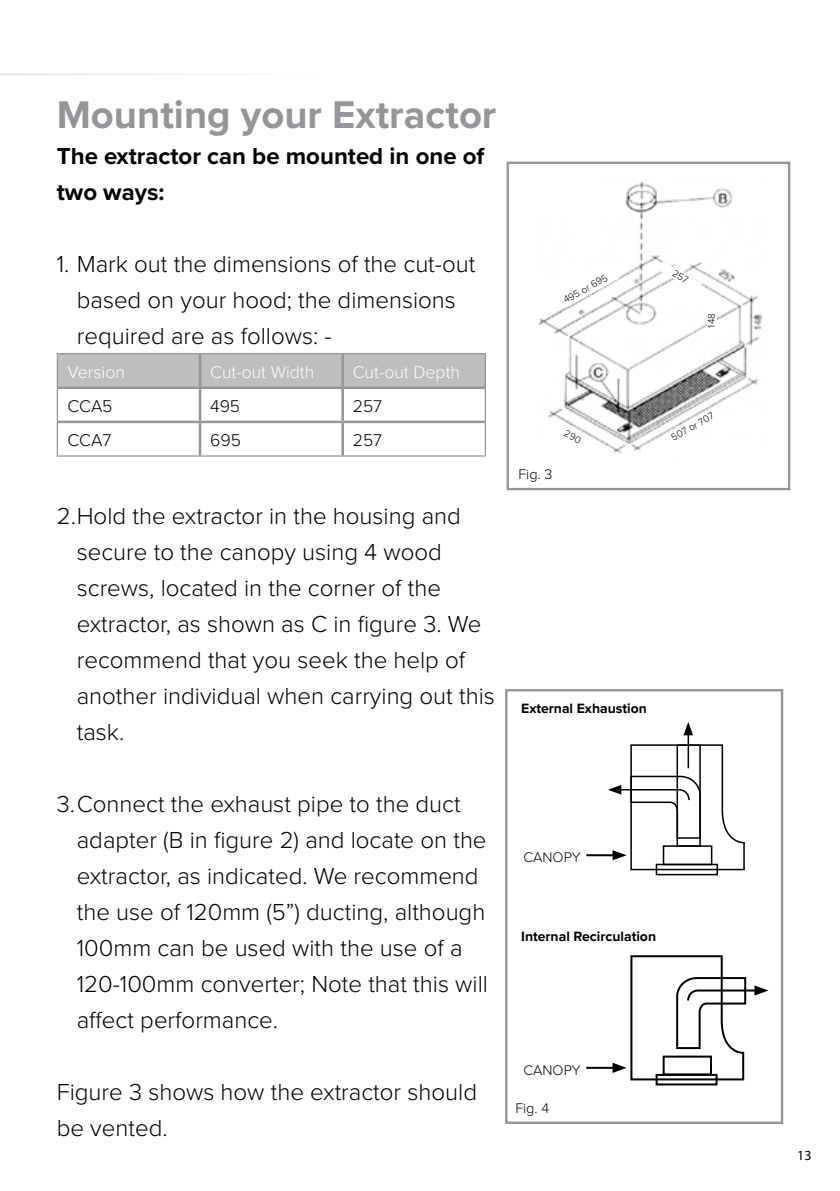
<style>
.page{position:relative;width:840px;height:1191px;background:#fff}
.page>*{position:absolute;margin:0;border:0;box-sizing:border-box;transform-origin:0 0}
.t1{font:700 40px "Proxima Nova";color:#939598}
.t2{font:300 24px/36px "Proxima Nova";color:#000}
.t3{font:700 24px/36px "Proxima Nova";color:#000}
.t4{font:300 17.6px "Proxima Nova";color:#fff}
.t5{font:300 17.6px "Proxima Nova";color:#000}
.t6{font:300 14.4px "Proxima Nova";color:#000}
.t7{font:700 14px "Proxima Nova";color:#000}
.t8{font:14px "Myriad Pro";color:#000}
.t9{font:300 10px "Proxima Nova";color:#000}
</style>
<div class="page">
<hr style="left:0;top:74px;width:839px;height:1px;background:#bcbec0">
<div style="left:506px;top:162px;width:283px;height:328px;background:#fff;border:2px solid #939598"></div>
<img style="left:538px;top:181px;width:225px;height:273px">
<div style="left:505px;top:689px;width:277px;height:435px;background:#fff;border:2px solid #939598"></div>
<div style="left:655px;top:863px;width:62px;height:12px;border:2px solid #000"></div>
<hr style="left:687px;top:732px;width:1px;height:36px;background:#000">
<svg style="left:683px;top:722px;width:9px;height:13px"></svg>
<hr style="left:586px;top:854px;width:29px;height:2px;background:#000">
<svg style="left:607px;top:743px;width:138px;height:128px"></svg>
<svg style="left:561px;top:268px;width:57px;height:39px"></svg>
<div style="left:706px;top:307px;width:10px;height:27px;background:#fff"></div>
<div style="left:58px;top:354px;width:426px;height:32px;background:#bcbec0"></div>
<hr style="left:57px;top:353px;width:143px;height:1px;background:#939598">
<hr style="left:57px;top:354px;width:1px;height:34px;background:#939598">
<hr style="left:200px;top:353px;width:142px;height:1px;background:#939598">
<hr style="left:342px;top:353px;width:143px;height:1px;background:#939598">
<hr style="left:484px;top:354px;width:1px;height:34px;background:#939598">
<hr style="left:57px;top:388px;width:1px;height:34px;background:#939598">
<hr style="left:484px;top:388px;width:1px;height:34px;background:#939598">
<hr style="left:57px;top:422px;width:1px;height:33px;background:#939598">
<hr style="left:484px;top:422px;width:1px;height:33px;background:#939598">
<hr style="left:57px;top:455px;width:143px;height:1px;background:#939598">
<hr style="left:200px;top:455px;width:142px;height:1px;background:#939598">
<hr style="left:342px;top:455px;width:143px;height:1px;background:#939598">
<hr style="left:199px;top:354px;width:2px;height:32px;background:#939598">
<hr style="left:341px;top:354px;width:3px;height:32px;background:#939598">
<hr style="left:58px;top:386px;width:142px;height:3px;background:#939598">
<hr style="left:200px;top:386px;width:142px;height:3px;background:#939598">
<hr style="left:199px;top:389px;width:2px;height:31px;background:#939598">
<hr style="left:342px;top:386px;width:142px;height:3px;background:#939598">
<hr style="left:341px;top:389px;width:3px;height:31px;background:#939598">
<hr style="left:58px;top:420px;width:142px;height:3px;background:#939598">
<hr style="left:200px;top:420px;width:142px;height:3px;background:#939598">
<hr style="left:199px;top:423px;width:2px;height:32px;background:#939598">
<hr style="left:342px;top:420px;width:142px;height:3px;background:#939598">
<hr style="left:341px;top:423px;width:3px;height:32px;background:#939598">
<div style="left:655px;top:1074px;width:62px;height:11px;border:2px solid #000"></div>
<hr style="left:586px;top:1066px;width:29px;height:2px;background:#000">
<svg style="left:612px;top:955px;width:156px;height:126px"></svg>
<svg style="left:669px;top:405px;width:57px;height:39px"></svg>
<svg style="left:658px;top:261px;width:43px;height:31px"></svg>
<svg style="left:550px;top:421px;width:45px;height:33px"></svg>
<h1 class="t1" style="left:57px;top:91px;width:441px">Mounting your Extractor</h1>
<p class="t3" style="left:57px;top:139px;width:429px">The extractor can be mounted in one of two ways:</p>
<p class="t2" style="left:77px;top:246px;width:400px;text-indent:-20px">1. Mark out the dimensions of the cut-out based on your hood; the dimensions required are as follows: -</p>
<p class="t4" style="left:67px;top:361px;width:59px">Version</p>
<p class="t4" style="left:210px;top:361px;width:106px">Cut-out Width</p>
<p class="t4" style="left:352px;top:361px;width:109px">Cut-out Depth</p>
<p class="t5" style="left:67px;top:395px;width:47px">CCA5</p>
<p class="t5" style="left:210px;top:395px;width:32px">495</p>
<p class="t5" style="left:352px;top:395px;width:31px">257</p>
<p class="t5" style="left:67px;top:429px;width:45px">CCA7</p>
<p class="t5" style="left:210px;top:429px;width:32px">695</p>
<p class="t5" style="left:352px;top:429px;width:31px">257</p>
<p class="t2" style="left:77px;top:498px;width:419px;text-indent:-20px">2.Hold the extractor in the housing and secure to the canopy using 4 wood screws, located in the corner of the extractor, as shown as C in figure 3. We recommend that you seek the help of another individual when carrying out this task.</p>
<p class="t9" style="left:561px;top:295px;width:50px;rotate:-29deg">495 or 695</p>
<p class="t6" style="left:518px;top:465px;width:35px">Fig. 3</p>
<p class="t7" style="left:521px;top:700px;width:127px">External Exhaustion</p>
<p class="t9" style="left:705px;top:327px;width:16px;rotate:-90deg">148</p>
<p class="t9" style="left:668px;top:433px;width:49px;rotate:-29deg">507 or 707</p>
<p class="t2" style="left:77px;top:786px;width:412px;text-indent:-20px">3.Connect the exhaust pipe to the duct adapter (B in figure 2) and locate on the extractor, as indicated. We recommend the use of 120mm (5”) ducting, although 100mm can be used with the use of a 120-100mm converter; Note that this will affect performance.</p>
<p class="t2" style="left:57px;top:1074px;width:421px">Figure 3 shows how the extractor should be vented.</p>
<p class="t6" style="left:523px;top:848px;width:59px">CANOPY</p>
<p class="t7" style="left:521px;top:927px;width:136px">Internal Recirculation</p>
<p class="t6" style="left:523px;top:1061px;width:59px">CANOPY</p>
<p class="t6" style="left:515px;top:1099px;width:35px">Fig. 4</p>
<p class="t8" style="left:796px;top:1146px;width:16px">13</p>
</div>
